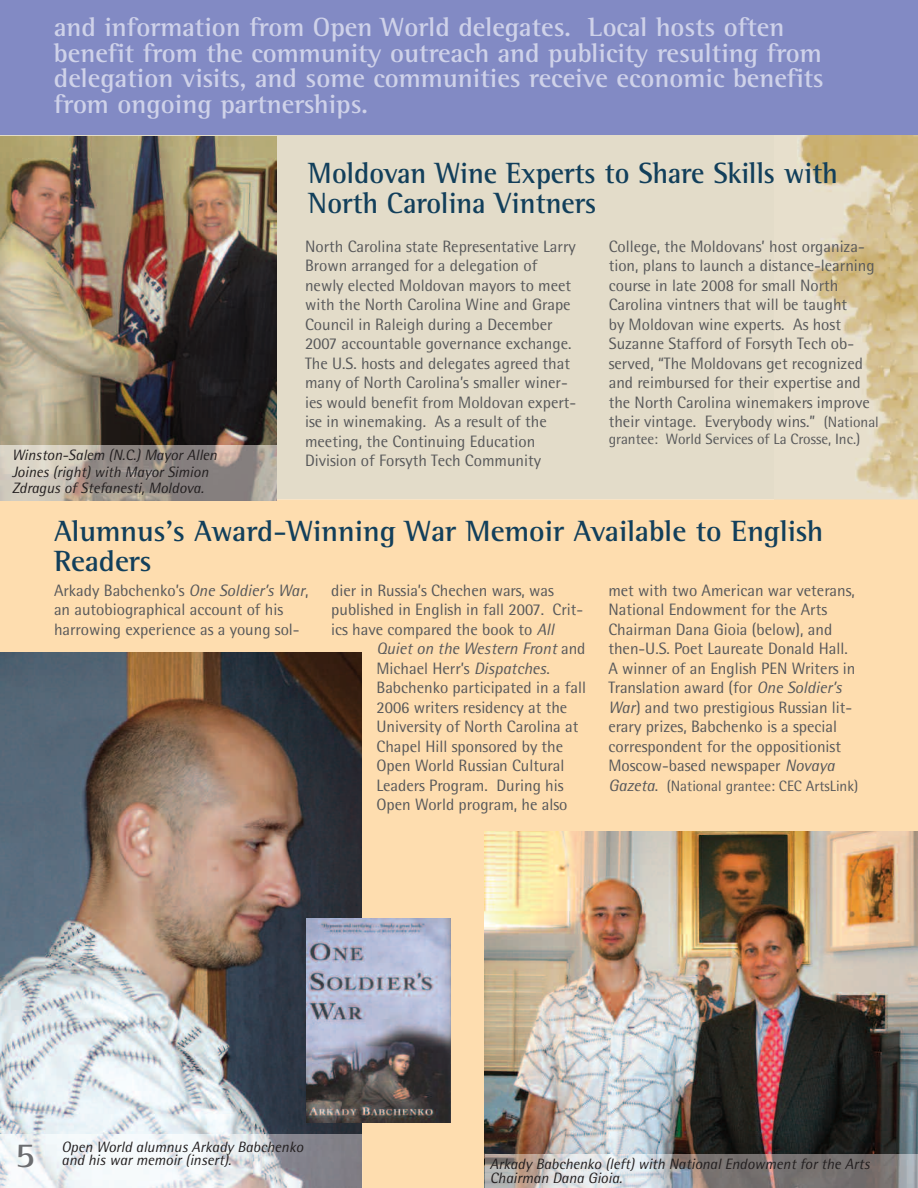
<style>
.page{position:relative;width:918px;height:1188px;background:#fff}
.page>*{position:absolute;margin:0;border:0;box-sizing:border-box;transform-origin:0 0}
.t1{font:700 36px "Rotis Semi Serif";color:#6c6d70}
.t2{font:700 30px/30px "Rotis Semi Serif";color:#123f5b;scale:.95 1}
.t3{font:700 30px/30px "Rotis Semi Serif";color:#123f5b}
.t4{font:700 27px/25.5px "Rotis Semi Serif";color:#cfd2e9}
.t5{font:16.5px/19.5px "Rotis Semi Sans";color:#57585a}
.t6{font:italic 15px/16.5px "Rotis Semi Sans";color:#231f20}
.t7{font:15px "Rotis Semi Sans";color:#57585a}
.s1{font-size:15px}
.s2{font-style:italic}
.s3{font-style:italic;font-size:16.5px}
.s4{font-size:16.5px}
</style>
<div class="page">
<div style="left:0;top:135px;width:775px;height:365px;background:#e3dcc9"></div>
<img style="left:775px;top:135px;width:143px;height:365px">
<div style="left:0;top:0;width:918px;height:135px;background:#828ac4"></div>
<div style="left:0;top:500px;width:918px;height:688px;background:#feddaf"></div>
<img style="left:484px;top:831px;width:434px;height:357px">
<img style="left:485px;top:1155px;width:433px;height:33px">
<img style="left:0;top:136px;width:277px;height:309px">
<img style="left:0;top:445px;width:277px;height:56px">
<img style="left:0;top:653px;width:362px;height:481px">
<hr style="left:362px;top:1134px;width:1px;height:54px;background:#feeed6">
<img style="left:0;top:1134px;width:362px;height:54px">
<img style="left:307px;top:918px;width:143px;height:204px">
<h3 class="t4" style="left:54px;top:17px;width:771px">and information from Open World delegates. Local hosts often benefit from the community outreach and publicity resulting from delegation visits, and some communities receive economic benefits from ongoing partnerships.</h3>
<p class="t6" style="left:12px;top:448px;width:207px">Winston-Salem (N.C.) Mayor Allen<br>Joines (right) with Mayor Simion<br>Zdragus of Stefanesti, Moldova.</p>
<h2 class="t2" style="left:308px;top:161px;width:559px">Moldovan Wine Experts to Share Skills with<br>North Carolina Vintners</h2>
<p class="t5" style="left:305px;top:238px;width:273px">North Carolina state Representative Larry Brown arranged for a delegation of newly elected Moldovan mayors to meet with the North Carolina Wine and Grape Council in Raleigh during a December 2007 accountable governance exchange.<br>The U.S. hosts and delegates agreed that many of North Carolina’s smaller winer&shy;ies would benefit from Moldovan expert&shy;ise in winemaking. As a result of the meeting, the Continuing Education Division of Forsyth Tech Community</p>
<p class="t5" style="left:609px;top:238px;width:272px">College, the Moldovans’ host organiza&shy;tion, plans to launch a distance-learning course in late 2008 for small North Carolina vintners that will be taught<br>by Moldovan wine experts. As host Suzanne Stafford of Forsyth Tech ob&shy;served, “The Moldovans get recognized and reimbursed for their expertise and the North Carolina winemakers improve their vintage. Everybody wins.” <span class="s1">(National</span></p>
<p class="t7" style="left:609px;top:433px;width:253px">grantee: World Services of La Crosse, Inc.)</p>
<h2 class="t3" style="left:54px;top:519px;width:771px">Alumnus’s Award-Winning War Memoir Available to English<br>Readers</h2>
<p class="t5" style="left:54px;top:582px;width:256px">Arkady Babchenko’s <span class="s2">One Soldier’s War</span>, an autobiographical account of his harrowing experience as a young sol-</p>
<p class="t5" style="left:331px;top:582px;width:254px">dier in Russia’s Chechen wars, was published in English in fall 2007. Crit&shy;ics have compared the book to <span class="s2">All</span></p>
<p class="t5" style="left:377px;top:641px;width:211px"><span class="s2">Quiet on the Western Front</span> and<br>Michael Herr’s <span class="s2">Dispatches</span>.<br>Babchenko participated in a fall<br>2006 writers residency at the<br>University of North Carolina at<br>Chapel Hill sponsored by the<br>Open World Russian Cultural<br>Leaders Program. During his<br>Open World program, he also</p>
<p class="t5" style="left:608px;top:582px;width:249px">met with two American war veterans, National Endowment for the Arts Chairman Dana Gioia (below), and then-U.S. Poet Laureate Donald Hall.<br>A winner of an English PEN Writers in Translation award (for <span class="s2">One Soldier’s War</span>) and two prestigious Russian lit&shy;erary prizes, Babchenko is a special correspondent for the oppositionist Moscow-based newspaper <span class="s2">Novaya</span></p>
<p class="t7" style="left:608px;top:781px;width:251px"><span class="s3">Gazeta</span><span class="s4">.</span> (National grantee: CEC ArtsLink)</p>
<p class="t6" style="left:62px;top:1140px;width:243px">Open World alumnus Arkady Babchenko</p>
<h1 class="t1" style="left:15px;top:1142px;width:22px">5</h1>
<p class="t6" style="left:62px;top:1154px;width:171px">and his war memoir (insert).</p>
<p class="t6" style="left:490px;top:1159px;width:381px;line-height:13.5px">Arkady Babchenko (left) with National Endowment for the Arts<br>Chairman Dana Gioia.</p>
</div>
